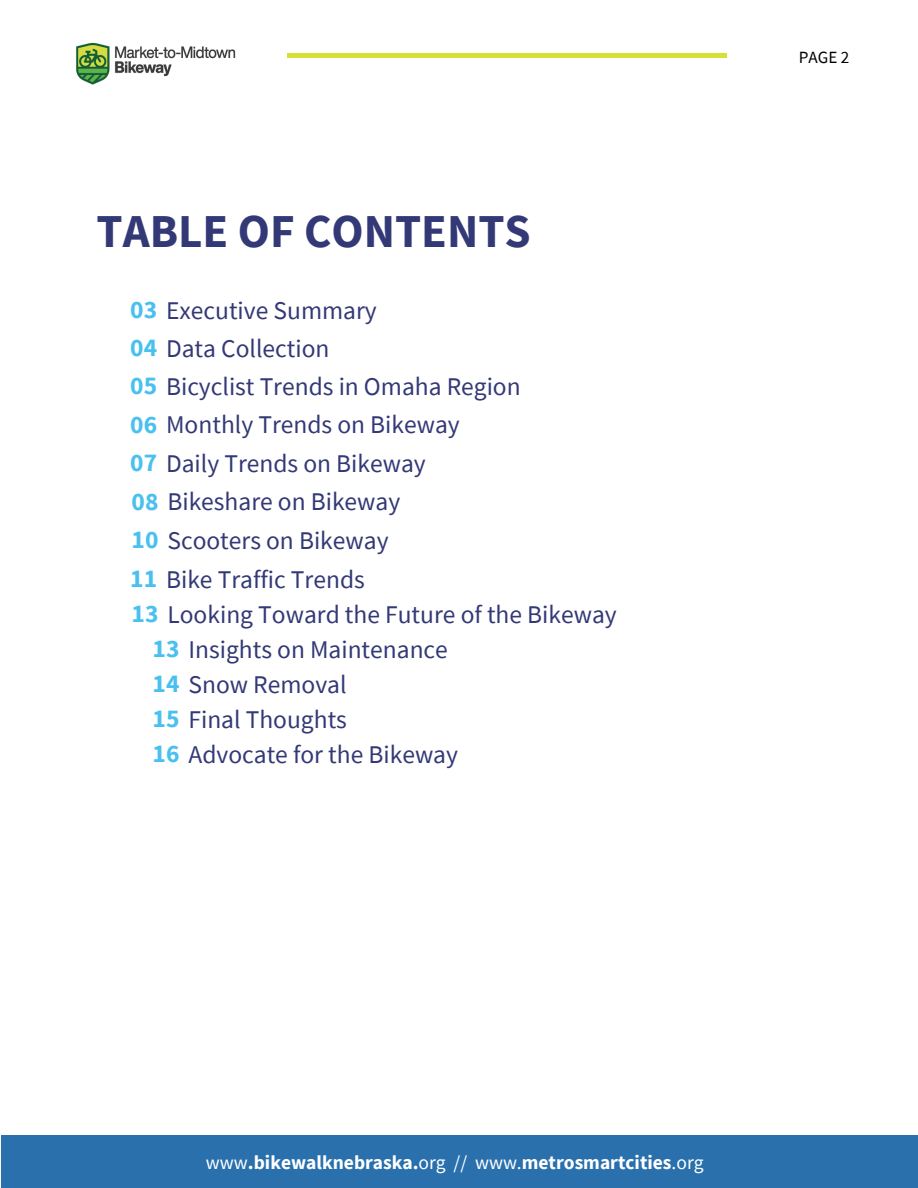
<style>
.page{position:relative;width:918px;height:1188px;background:#fff}
.page>*{position:absolute;margin:0;border:0;box-sizing:border-box;transform-origin:0 0}
.t1{font:700 47.1px "Source Sans Pro";color:#333976}
.t2{font:25.5px/38.4px "Source Sans Pro";color:#333976}
.t3{font:700 19.5px "Source Sans Pro";color:#fff}
.t4{font:17.1px "Source Sans Pro";color:#000}
.s1{font-weight:700;color:#4ac0ef}
.s2{font-weight:400}
</style>
<div class="page">
<hr style="left:287px;top:54px;width:440px;height:3px;background:#d6e035">
<img style="left:76px;top:42px;width:160px;height:43px">
<div style="left:1px;top:1135px;width:917px;height:53px;background:#2970ad"></div>
<h1 class="t1" style="left:97px;top:201px;width:436px">TABLE OF CONTENTS</h1>
<p class="t2" style="left:130px;top:290px;width:392px"><span class="s1">03</span> Executive Summary<br><span class="s1">04</span> Data Collection<br><span class="s1">05</span> Bicyclist Trends in Omaha Region<br><span class="s1">06</span> Monthly Trends on Bikeway<br><span class="s1">07</span> Daily Trends on Bikeway<br><span class="s1">08</span> Bikeshare on Bikeway<br><span class="s1">10</span> Scooters on Bikeway<br><span class="s1">11</span> Bike Traffic Trends</p>
<p class="t2" style="left:152px;top:596px;width:466px;line-height:35px;text-indent:-21px"><span class="s1">13</span> Looking Toward the Future of the Bikeway<br><span class="s1">13</span> Insights on Maintenance<br><span class="s1">14</span> Snow Removal<br><span class="s1">15</span> Final Thoughts<br><span class="s1">16</span> Advocate for the Bikeway</p>
<p class="t4" style="left:799px;top:46px;width:52px">PAGE 2</p>
<p class="t3" style="left:206px;top:1150px;width:499px"><span class="s2">www</span>.bikewalknebraska.<span class="s2">org // www.</span>metrosmartcities<span class="s2">.org</span></p>
</div>
